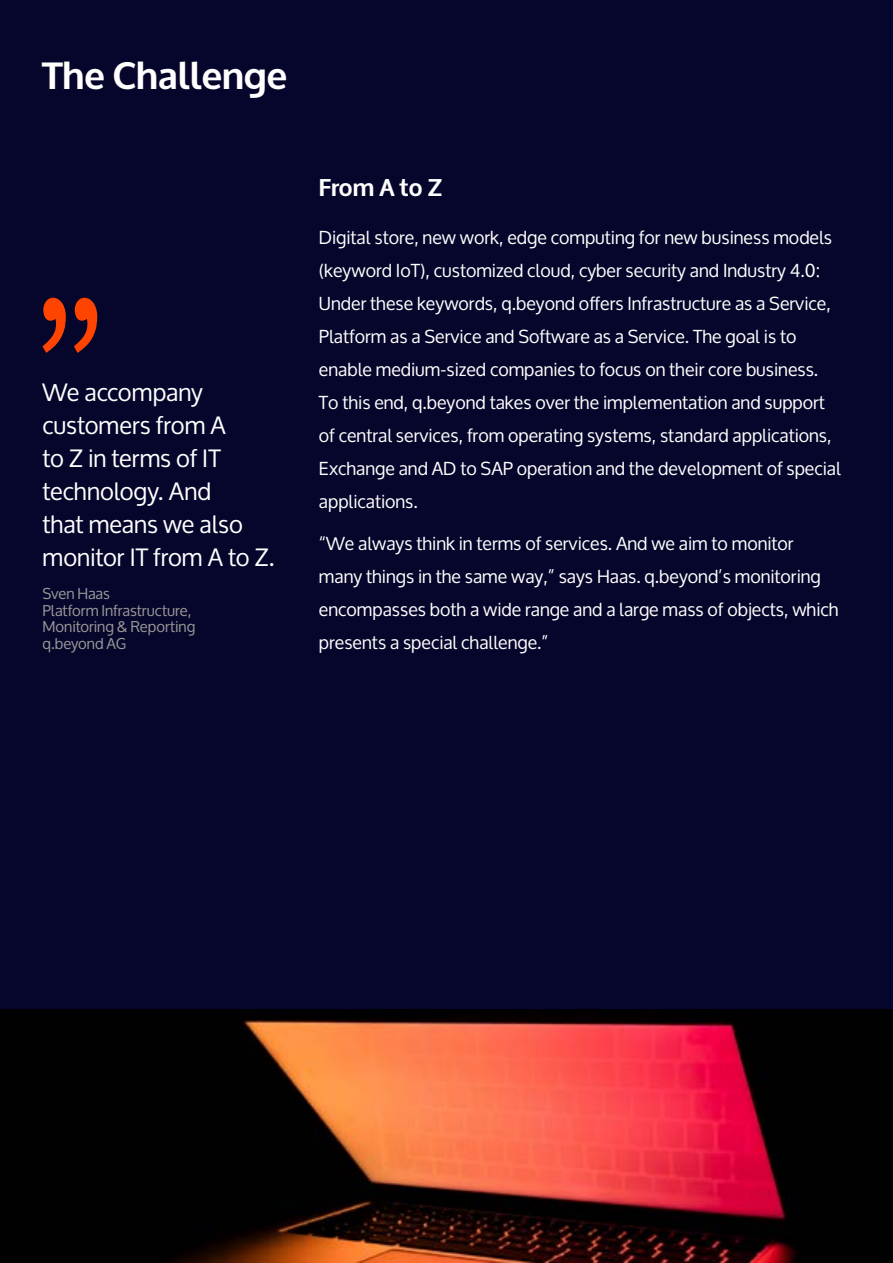
<style>
.page{position:relative;width:893px;height:1263px;background:#06062c}
.page>*{position:absolute;margin:0;border:0;box-sizing:border-box;transform-origin:0 0}
.t1{font:700 37.5px "Oxygen";color:#fff}
.t2{font:24px/33px "Oxygen";color:#fff}
.t3{font:700 24px "Oxygen";color:#fff}
.t4{font:18px/33px "Oxygen";color:#fff}
.t5{font:15px/16.5px "Oxygen";color:#999}
</style>
<div class="page">
<svg style="left:43px;top:298px;width:54px;height:55px"></svg>
<img style="left:0;top:1010px;width:893px;height:253px">
<h1 class="t1" style="left:43px;top:52px;width:246px">The Challenge</h1>
<h2 class="t2" style="left:43px;top:376px;width:234px">We accompany customers from A<br>to Z in terms of IT technology. And<br>that means we also monitor IT from A to Z.</h2>
<p class="t5" style="left:43px;top:586px;width:154px">Sven Haas<br>Platform Infrastructure,<br>Monitoring &amp; Reporting q.beyond AG</p>
<h2 class="t3" style="left:319px;top:173px;width:125px">From A to Z</h2>
<p class="t4" style="left:319px;top:221px;width:523px">Digital store, new work, edge computing for new business models (keyword IoT), customized cloud, cyber security and Industry 4.0:<br>Under these keywords, q.beyond offers Infrastructure as a Service, Platform as a Service and Software as a Service. The goal is to enable medium-sized companies to focus on their core business.<br>To this end, q.beyond takes over the implementation and support of central services, from operating systems, standard applications, Exchange and AD to SAP operation and the development of special applications.</p>
<p class="t4" style="left:319px;top:527px;width:521px">“We always think in terms of services. And we aim to monitor many things in the same way,” says Haas. q.beyond’s monitoring encompasses both a wide range and a large mass of objects, which presents a special challenge.”</p>
</div>
